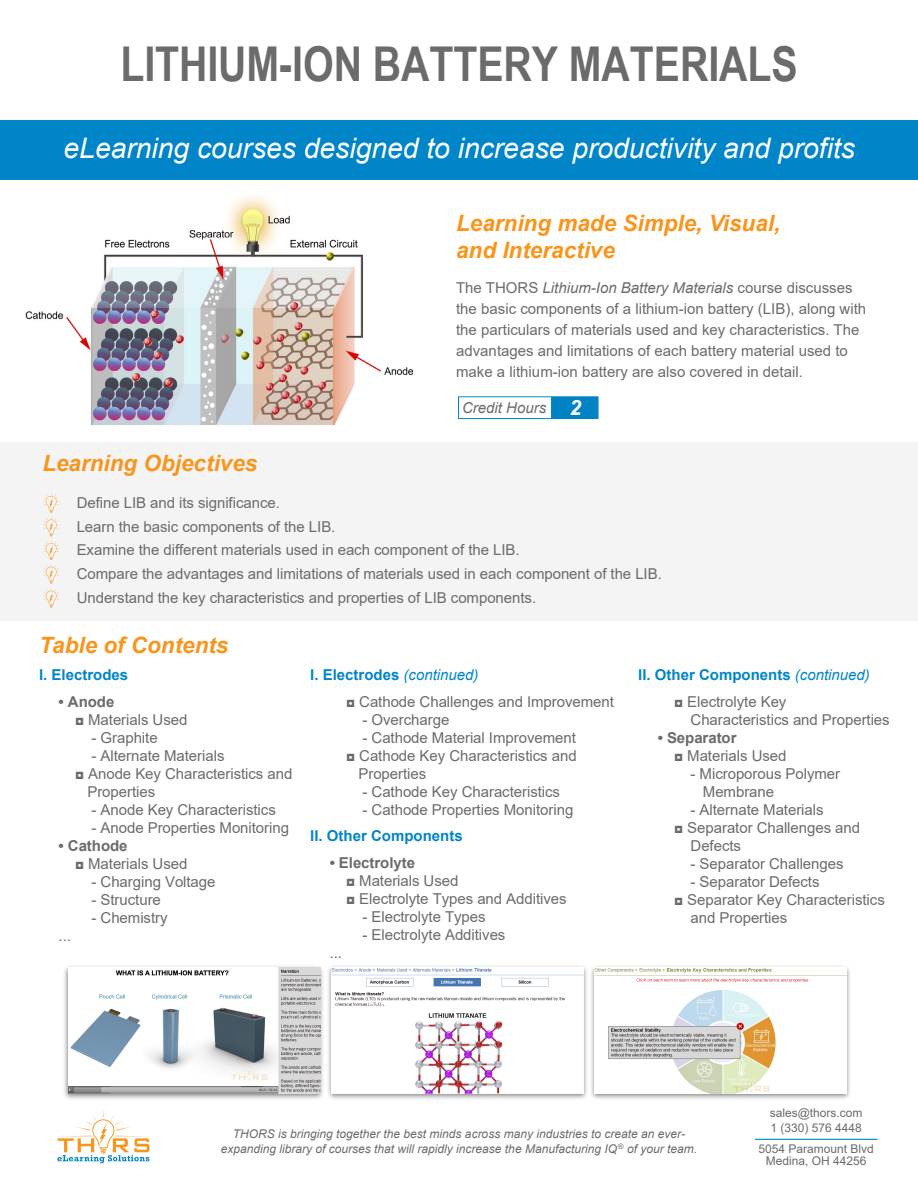
<style>
.page{position:relative;width:918px;height:1188px;background:#fff}
.page>*{position:absolute;margin:0;border:0;box-sizing:border-box;transform-origin:0 0}
.t1{font:700 48px "Arial Narrow";color:#6b6b6b}
.t2{font:italic 28.2px "Arial";color:#fff}
.t3{font:italic 700 22.5px/27px "Arial";color:#f8951d}
.t4{font:15px/21px "Arial";letter-spacing:-.005em;color:#6b6b6b}
.t5{font:700 15px "Arial";color:#0085c8}
.t6{font:700 15px "Arial";letter-spacing:-.005em;color:#6b6b6b}
.t7{font:italic 15px "Arial";color:#6c6c6c}
.t8{font:italic 12px/14.4px "Arial";color:#6b6b6b;text-align:center}
.t9{font:12px/15px "Arial";color:#6b6b6b}
.t10{font:italic 7.5px "Arial";color:#6b6b6b}
.s1{font-style:italic}
.s2{font-weight:700;font-size:21px;color:#fff}
.s3{font-weight:400;font-style:italic}
</style>
<div class="page">
<svg style="left:57px;top:1149px;width:93px;height:14px"></svg>
<img style="left:637px;top:966px;width:241px;height:174px">
<img style="left:373px;top:966px;width:264px;height:133px">
<img style="left:57px;top:966px;width:316px;height:183px">
<img style="left:594px;top:968px;width:252px;height:126px">
<img style="left:331px;top:968px;width:252px;height:126px">
<img style="left:69px;top:968px;width:252px;height:126px">
<div style="left:0;top:443px;width:918px;height:178px;background:#f4f4f5"></div>
<svg style="left:43px;top:493px;width:16px;height:115px"></svg>
<svg style="left:458px;top:396px;width:141px;height:23px"></svg>
<img style="left:25px;top:196px;width:389px;height:230px">
<div style="left:0;top:120px;width:918px;height:60px;background:#0085c8"></div>
<h1 class="t1" style="left:120px;top:27px;width:679px">LITHIUM-ION BATTERY MATERIALS</h1>
<h2 class="t2" style="left:64px;top:130px;width:793px">eLearning courses designed to increase productivity and profits</h2>
<h3 class="t3" style="left:456px;top:211px;width:326px">Learning made Simple, Visual, and Interactive</h3>
<p class="t4" style="left:456px;top:277px;width:412px">The THORS <span class="s1">Lithium-Ion Battery Materials</span> course discusses the basic components of a lithium-ion battery (LIB), along with the particulars of materials used and key characteristics. The advantages and limitations of each battery material used to make a lithium-ion battery are also covered in detail.</p>
<h3 class="t3" style="left:42px;top:450px;width:217px">Learning Objectives</h3>
<p class="t4" style="left:77px;top:492px;width:205px">Define LIB and its significance.</p>
<p class="t4" style="left:77px;top:516px;width:260px">Learn the basic components of the LIB.</p>
<p class="t7" style="left:462px;top:398px;width:121px">Credit Hours <span class="s2">2</span></p>
<p class="t4" style="left:77px;top:539px;width:444px">Examine the different materials used in each component of the LIB.</p>
<p class="t4" style="left:77px;top:563px;width:587px">Compare the advantages and limitations of materials used in each component of the LIB.</p>
<p class="t4" style="left:77px;top:587px;width:461px">Understand the key characteristics and properties of LIB components.</p>
<h3 class="t3" style="left:39px;top:632px;width:191px">Table of Contents</h3>
<p class="t5" style="left:39px;top:664px;width:91px">I. Electrodes</p>
<p class="t6" style="left:59px;top:691px;width:57px">• Anode</p>
<p class="t4" style="left:75px;top:709px;width:114px">◘ Materials Used</p>
<p class="t4" style="left:92px;top:727px;width:68px">- Graphite</p>
<p class="t4" style="left:92px;top:745px;width:135px">- Alternate Materials</p>
<p class="t4" style="left:75px;top:763px;width:219px">◘ Anode Key Characteristics and</p>
<p class="t4" style="left:87px;top:781px;width:69px">Properties</p>
<p class="t4" style="left:92px;top:799px;width:186px">- Anode Key Characteristics</p>
<p class="t4" style="left:92px;top:817px;width:199px">- Anode Properties Monitoring</p>
<p class="t6" style="left:59px;top:835px;width:70px">• Cathode</p>
<p class="t4" style="left:75px;top:853px;width:114px">◘ Materials Used</p>
<p class="t4" style="left:92px;top:871px;width:126px">- Charging Voltage</p>
<p class="t4" style="left:92px;top:889px;width:71px">- Structure</p>
<p class="t4" style="left:92px;top:907px;width:78px">- Chemistry</p>
<p class="t4" style="left:59px;top:925px;width:14px">...</p>
<p class="t5" style="left:310px;top:664px;width:170px">I. Electrodes <span class="s3">(continued)</span></p>
<p class="t4" style="left:346px;top:691px;width:269px">◘ Cathode Challenges and Improvement</p>
<p class="t4" style="left:363px;top:709px;width:88px">- Overcharge</p>
<p class="t4" style="left:363px;top:727px;width:215px">- Cathode Material Improvement</p>
<p class="t4" style="left:346px;top:745px;width:232px">◘ Cathode Key Characteristics and</p>
<p class="t4" style="left:358px;top:763px;width:69px">Properties</p>
<p class="t4" style="left:363px;top:781px;width:199px">- Cathode Key Characteristics</p>
<p class="t4" style="left:363px;top:799px;width:212px">- Cathode Properties Monitoring</p>
<p class="t5" style="left:310px;top:825px;width:154px">II. Other Components</p>
<p class="t6" style="left:330px;top:852px;width:87px">• Electrolyte</p>
<p class="t4" style="left:346px;top:871px;width:222px;line-height:18px">◘ Materials Used<br>◘ Electrolyte Types and Additives</p>
<p class="t4" style="left:363px;top:906px;width:125px">- Electrolyte Types</p>
<p class="t4" style="left:363px;top:924px;width:144px">- Electrolyte Additives</p>
<p class="t4" style="left:330px;top:942px;width:14px">...</p>
<p class="t5" style="left:638px;top:664px;width:233px">II. Other Components <span class="s3">(continued)</span></p>
<p class="t4" style="left:691px;top:693px;width:201px;line-height:18px;text-indent:-16px">◘ Electrolyte Key<br>Characteristics and Properties</p>
<p class="t6" style="left:658px;top:727px;width:80px">• Separator</p>
<p class="t4" style="left:674px;top:745px;width:114px">◘ Materials Used</p>
<p class="t4" style="left:703px;top:765px;width:139px;line-height:18px;text-indent:-12px">- Microporous Polymer<br>Membrane</p>
<p class="t4" style="left:691px;top:799px;width:135px">- Alternate Materials</p>
<p class="t4" style="left:674px;top:817px;width:187px">◘ Separator Challenges and</p>
<p class="t4" style="left:691px;top:835px;width:52px">Defects</p>
<p class="t4" style="left:691px;top:853px;width:154px">- Separator Challenges</p>
<p class="t4" style="left:691px;top:871px;width:130px">- Separator Defects</p>
<p class="t4" style="left:674px;top:889px;width:212px">◘ Separator Key Characteristics</p>
<p class="t4" style="left:691px;top:907px;width:98px">and Properties</p>
<p class="t8" style="left:221px;top:1127px;width:478px">THORS is bringing together the best minds across many industries to create an ever&shy;expanding library of courses that will rapidly increase the Manufacturing IQ of your team.</p>
<p class="t10" style="left:618px;top:1141px;width:7px">®</p>
<p class="t9" style="left:770px;top:1105px;width:94px">sales@thors.com<br>1 (330) 576 4448</p>
<p class="t9" style="left:759px;top:1143px;width:117px;line-height:12px;text-align:center">5054 Paramount Blvd<br>Medina, OH 44256</p>
</div>
